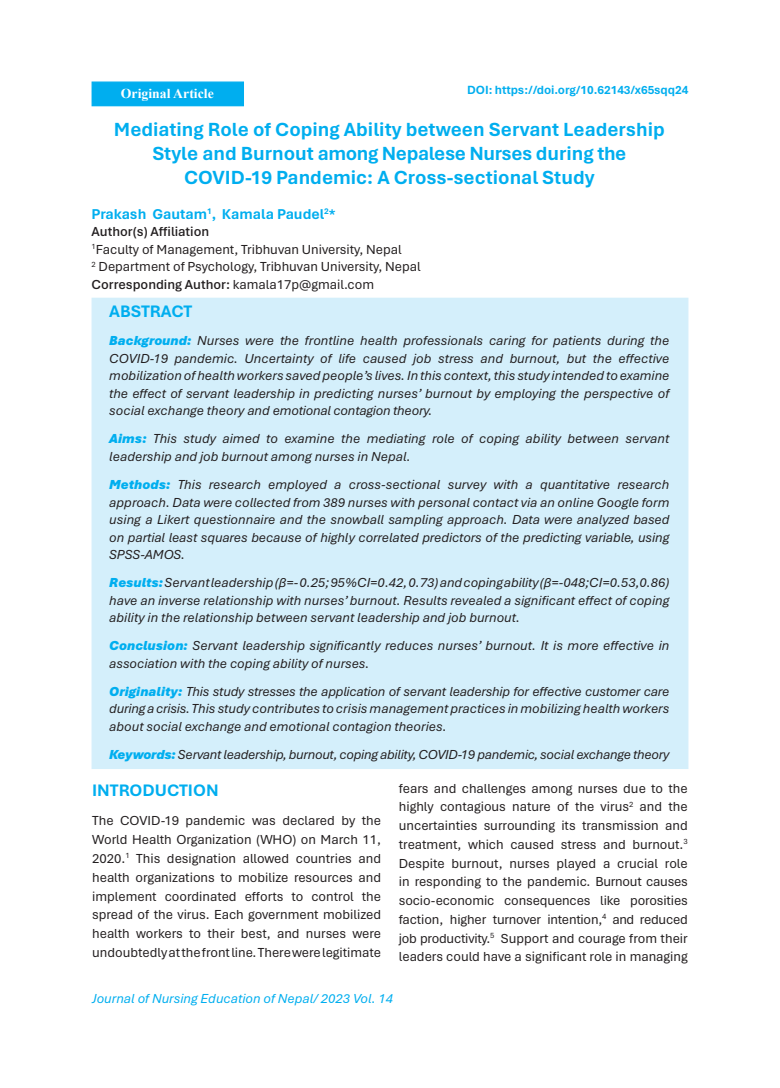
<style>
.page{position:relative;width:780px;height:1088px;background:#fff}
.page>*{position:absolute;margin:0;border:0;box-sizing:border-box;transform-origin:0 0}
.Article_Heading{font:700 20px/24px "Aptos";color:#00aeef;text-align:center}
.Heading_One{font:700 17.5px "Aptos";color:#00aeef}
.Writer_Names{font:700 15px "Aptos";color:#00aeef}
.Body{font:italic 13.75px/17.5px "Aptos";color:#231f20;text-align:justify}
.Body-2{font:13.75px/18.8px "Aptos";color:#231f20;text-align:justify}
.Body-3{font:italic 13.75px "Aptos";letter-spacing:-.02em;color:#231f20}
.Body-4{font:600 13.75px "Aptos";color:#231f20}
.t1{font:italic 13.75px "Aptos";color:#00aeef}
.t2{font:700 13.75px "Times New Roman";color:#fff}
.t3{font:700 12.5px "Aptos";letter-spacing:-.005em;color:#00aeef}
.s1{font-weight:400}
.s2{font-weight:900;color:#00aeef}
</style>
<div class="page">
<div style="left:92px;top:298px;width:596px;height:471px;background:#d4effb"></div>
<div style="left:92px;top:81px;width:152px;height:25px;background:#00aeef;border:1px solid #00aeef"></div>
<p class="t2" style="left:121px;top:83px;width:94px">Original Article</p>
<p class="t3" style="left:467px;top:81px;width:223px">DOI: https://doi.org/10.62143/x65sqq24</p>
<p class="Article_Heading" style="left:114px;top:116px;width:552px">Mediating Role of Coping Ability between Servant Leadership<br>Style and Burnout among Nepalese Nurses during the<br>COVID-19 Pandemic: A Cross-sectional Study</p>
<p class="Writer_Names" style="left:92px;top:204px;width:246px">Prakash Gautam<sup>1</sup>, Kamala Paudel<sup>2</sup>*</p>
<p class="Body-4" style="left:92px;top:223px;width:119px">Author(s) Affiliation</p>
<p class="Body-2" style="left:92px;top:239px;width:311px"><sup>1</sup>Faculty of Management, Tribhuvan University, Nepal</p>
<p class="Body-2" style="left:92px;top:257px;width:330px"><sup>2</sup> Department of Psychology, Tribhuvan University, Nepal</p>
<p class="Body-4" style="left:92px;top:275px;width:284px">Corresponding Author: <span class="s1">kamala17p@gmail.com</span></p>
<p class="Heading_One" style="left:109px;top:299px;width:85px">ABSTRACT</p>
<p class="Body" style="left:109px;top:331px;width:561px"><span class="s2">Background:</span> Nurses were the frontline health professionals caring for patients during the COVID-19 pandemic. Uncertainty of life caused job stress and burnout, but the effective mobilization of health workers saved people’s lives. In this context, this study intended to examine the effect of servant leadership in predicting nurses’ burnout by employing the perspective of social exchange theory and emotional contagion theory.</p>
<p class="Body" style="left:109px;top:430px;width:561px"><span class="s2">Aims:</span> This study aimed to examine the mediating role of coping ability between servant leadership and job burnout among nurses in Nepal.</p>
<p class="Body" style="left:109px;top:475px;width:561px"><span class="s2">Methods:</span> This research employed a cross-sectional survey with a quantitative research approach. Data were collected from 389 nurses with personal contact via an online Google form using a Likert questionnaire and the snowball sampling approach. Data were analyzed based on partial least squares because of highly correlated predictors of the predicting variable, using SPSS-AMOS.</p>
<p class="Body" style="left:109px;top:573px;width:561px"><span class="s2">Results:</span>Servant leadership (β=- 0.25; 95%CI=0.42, 0.73) and coping ability (β=-048;CI=0.53,0.86) have an inverse relationship with nurses’ burnout. Results revealed a significant effect of coping ability in the relationship between servant leadership and job burnout.</p>
<p class="Body" style="left:109px;top:636px;width:561px"><span class="s2">Conclusion:</span> Servant leadership significantly reduces nurses’ burnout. It is more effective in association with the coping ability of nurses.</p>
<p class="Body" style="left:109px;top:682px;width:561px"><span class="s2">Originality:</span> This study stresses the application of servant leadership for effective customer care during a crisis. This study contributes to crisis management practices in mobilizing health workers about social exchange and emotional contagion theories.</p>
<p class="Body-3" style="left:109px;top:745px;width:561px"><span class="s2">Keywords:</span> Servant leadership, burnout, coping ability, COVID-19 pandemic, social exchange theory</p>
<p class="Heading_One" style="left:92px;top:778px;width:128px">INTRODUCTION</p>
<p class="Body-2" style="left:92px;top:811px;width:290px">The COVID-19 pandemic was declared by the World Health Organization (WHO) on March 11, 2020.<sup>1</sup> This designation allowed countries and health organizations to mobilize resources and implement coordinated efforts to control the spread of the virus. Each government mobilized health workers to their best, and nurses were undoubtedly at the front line. There were legitimate</p>
<p class="Body-2" style="left:399px;top:778px;width:290px">fears and challenges among nurses due to the highly contagious nature of the virus<sup>2</sup> and the uncertainties surrounding its transmission and treatment, which caused stress and burnout.<sup>3<br></sup>Despite burnout, nurses played a crucial role in responding to the pandemic. Burnout causes socio-economic consequences like porosities faction, higher turnover intention,<sup>4</sup> and reduced job productivity.<sup>5</sup> Support and courage from their leaders could have a significant role in managing</p>
<p class="t1" style="left:92px;top:989px;width:302px">Journal of Nursing Education of Nepal/ 2023 Vol. 14</p>
</div>
